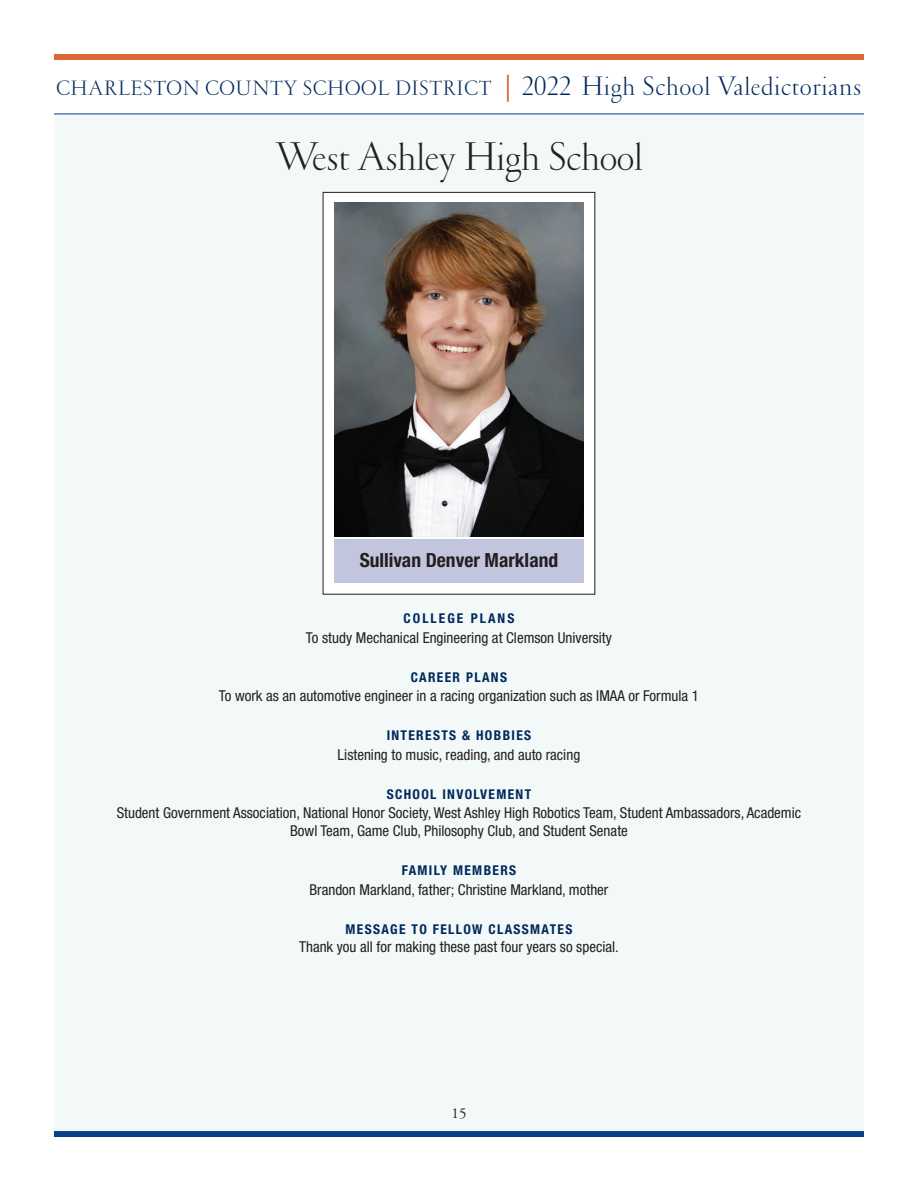
<style>
.page{position:relative;width:918px;height:1188px;background:#fff}
.page>*{position:absolute;margin:0;border:0;box-sizing:border-box;transform-origin:0 0}
.t1{font:300 40.5px "Garamond";color:#231f20}
.t2{font:300 21px "Garamond";letter-spacing:.035em;color:#00295c}
.t3{font:700 condensed 19.5px "Helvetica Neue";color:#231f20}
.t4{font:condensed 15px/18px "Helvetica Neue";color:#231f20;text-align:center}
.t5{font:15px "Adobe Garamond";color:#231f20}
.t6{font:700 condensed 13.5px "Helvetica Neue";letter-spacing:.1em;color:#00295c}
.t7{font:700 condensed 13.5px "Helvetica Neue";letter-spacing:.15em;color:#00295c}
.s1{font-family:"Adobe Garamond";font-weight:400;font-size:27px;color:#d9531c}
.s2{font-size:27px}
</style>
<div class="page">
<div style="left:54px;top:114px;width:810px;height:1020px;background:#f3f8f8"></div>
<hr style="left:54px;top:114px;width:810px;height:1px;background:#054286">
<div style="left:54px;top:1131px;width:810px;height:6px;background:#054286"></div>
<div style="left:54px;top:54px;width:810px;height:6px;background:#dd662f"></div>
<div style="left:323px;top:193px;width:271px;height:401px;background:#fff"></div>
<img style="left:334px;top:203px;width:250px;height:333px">
<div style="left:334px;top:540px;width:249px;height:43px;background:#c1c5dd"></div>
<h2 class="t2" style="left:57px;top:81px;width:806px">CHARLESTON COUNTY SCHOOL DISTRICT <span class="s1">|</span> <span class="s2">2022 High School Valedictorians</span></h2>
<h1 class="t1" style="left:275px;top:142px;width:369px">West Ashley High School</h1>
<h3 class="t3" style="left:360px;top:553px;width:200px">Sullivan Denver Markland</h3>
<p class="t7" style="left:404px;top:613px;width:112px">COLLEGE PLANS</p>
<p class="t4" style="left:306px;top:630px;width:307px">To study Mechanical Engineering at Clemson University</p>
<p class="t6" style="left:411px;top:672px;width:98px">CAREER PLANS</p>
<p class="t4" style="left:219px;top:688px;width:482px">To work as an automotive engineer in a racing organization such as IMAA or Formula 1</p>
<p class="t6" style="left:387px;top:730px;width:146px">INTERESTS &amp; HOBBIES</p>
<p class="t4" style="left:338px;top:747px;width:244px">Listening to music, reading, and auto racing</p>
<p class="t6" style="left:387px;top:789px;width:146px">SCHOOL INVOLVEMENT</p>
<p class="t4" style="left:117px;top:805px;width:686px">Student Government Association, National Honor Society, West Ashley High Robotics Team, Student Ambassadors, Academic<br>Bowl Team, Game Club, Philosophy Club, and Student Senate</p>
<p class="t6" style="left:402px;top:865px;width:116px">FAMILY MEMBERS</p>
<p class="t4" style="left:310px;top:882px;width:300px">Brandon Markland, father; Christine Markland, mother</p>
<p class="t6" style="left:346px;top:924px;width:228px">MESSAGE TO FELLOW CLASSMATES</p>
<p class="t4" style="left:299px;top:939px;width:321px">Thank you all for making these past four years so special.</p>
<p class="t5" style="left:452px;top:1107px;width:16px">15</p>
</div>
